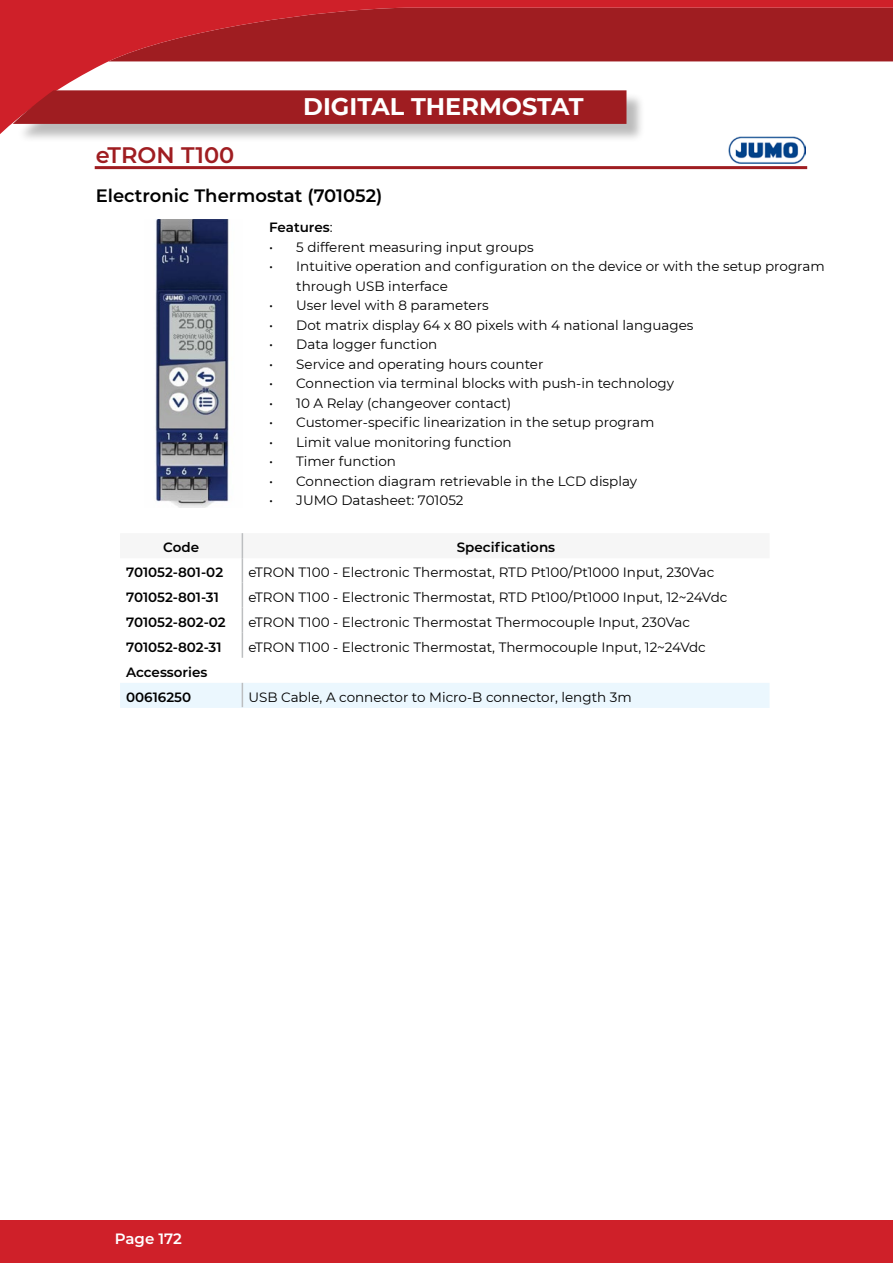
<style>
.page{position:relative;width:893px;height:1263px;background:#fff}
.page>*{position:absolute;margin:0;border:0;box-sizing:border-box;transform-origin:0 0}
.t1{font:700 24px "Montserrat";color:#fff}
.t2{font:600 22.5px "Montserrat";color:#9f1d21}
.t3{font:600 18px "Montserrat";color:#000}
.t4{font:600 15px "Montserrat";color:#fff}
.t5{font:13.5px/19.5px "Montserrat";color:#000}
.t6{font:600 13.5px/25px "Montserrat";color:#000}
.s1{font-weight:400}
</style>
<div class="page">
<div style="left:0;top:1220px;width:893px;height:43px;background:#cf2029"></div>
<svg style="left:0;top:0;width:893px;height:137px"></svg>
<div style="left:17px;top:93px;width:628px;height:50px;background:#000;opacity:.27"></div>
<svg style="left:13px;top:90px;width:613px;height:34px;background:#a11f23"></svg>
<hr style="left:95px;top:166px;width:712px;height:3px;background:#9f1d21">
<img style="left:728px;top:137px;width:78px;height:27px">
<img style="left:155px;top:219px;width:74px;height:289px">
<div style="left:120px;top:683px;width:650px;height:25px;background:#ebf7fe"></div>
<h1 class="t1" style="left:303px;top:89px;width:282px">DIGITAL THERMOSTAT</h1>
<h2 class="t2" style="left:96px;top:139px;width:140px">eTRON T100</h2>
<h3 class="t3" style="left:96px;top:183px;width:288px">Electronic Thermostat (701052)</h3>
<p class="t6" style="left:269px;top:214px;width:65px">Features<span class="s1">:</span></p>
<p class="t5" style="left:269px;top:237px;width:266px">• 5 different measuring input groups</p>
<p class="t5" style="left:296px;top:256px;width:530px;text-indent:-27px">• Intuitive operation and configuration on the device or with the setup program through USB interface</p>
<p class="t5" style="left:269px;top:295px;width:221px">• User level with 8 parameters</p>
<p class="t5" style="left:269px;top:315px;width:426px">• Dot matrix display 64 x 80 pixels with 4 national languages</p>
<p class="t5" style="left:269px;top:334px;width:170px">• Data logger function</p>
<p class="t5" style="left:269px;top:354px;width:276px">• Service and operating hours counter</p>
<p class="t5" style="left:269px;top:373px;width:406px">• Connection via terminal blocks with push-in technology</p>
<p class="t5" style="left:269px;top:393px;width:244px">• 10 A Relay (changeover contact)</p>
<p class="t5" style="left:269px;top:412px;width:387px">• Customer-specific linearization in the setup program</p>
<p class="t5" style="left:269px;top:432px;width:244px">• Limit value monitoring function</p>
<p class="t5" style="left:269px;top:451px;width:128px">• Timer function</p>
<p class="t5" style="left:269px;top:471px;width:369px">• Connection diagram retrievable in the LCD display</p>
<p class="t5" style="left:269px;top:490px;width:196px">• JUMO Datasheet: 701052</p>
<p class="t6" style="left:163px;top:534px;width:37px">Code</p>
<p class="t6" style="left:457px;top:534px;width:100px">Specifications</p>
<p class="t6" style="left:126px;top:559px;width:99px">701052-801-02</p>
<p class="t5" style="left:248px;top:561px;width:468px">eTRON T100 - Electronic Thermostat, RTD Pt100/Pt1000 Input, 230Vac</p>
<p class="t6" style="left:126px;top:584px;width:94px">701052-801-31</p>
<p class="t5" style="left:248px;top:587px;width:481px">eTRON T100 - Electronic Thermostat, RTD Pt100/Pt1000 Input, 12~24Vdc</p>
<p class="t6" style="left:126px;top:609px;width:101px">701052-802-02</p>
<p class="t5" style="left:248px;top:612px;width:443px">eTRON T100 - Electronic Thermostat Thermocouple Input, 230Vac</p>
<p class="t6" style="left:126px;top:634px;width:97px">701052-802-31</p>
<p class="t5" style="left:248px;top:637px;width:459px">eTRON T100 - Electronic Thermostat, Thermocouple Input, 12~24Vdc</p>
<p class="t6" style="left:126px;top:659px;width:83px">Accessories<br>00616250</p>
<p class="t5" style="left:248px;top:687px;width:385px">USB Cable, A connector to Micro-B connector, length 3m</p>
<p class="t4" style="left:115px;top:1227px;width:69px">Page 172</p>
</div>
